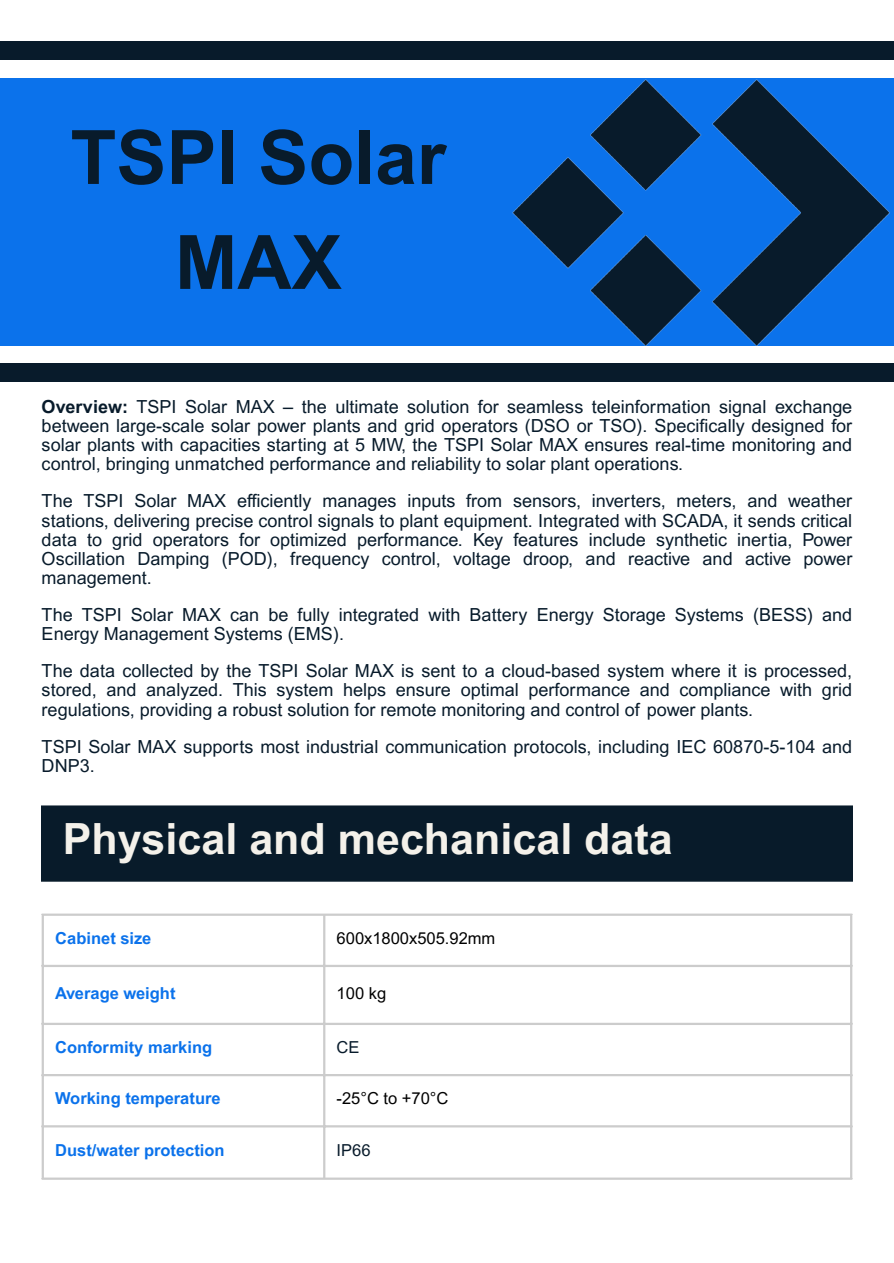
<style>
.page{position:relative;width:894px;height:1263px;background:#fff}
.page>*{position:absolute;margin:0;border:0;box-sizing:border-box;transform-origin:0 0}
.t1{font:700 75px/105px "Arial MT Pro";color:#081b2b;text-align:center}
.t2{font:700 43.05px "Arial MT Pro";color:#f4f1ea}
.t3{font:18px/19.2px "Arial MT Pro";color:#081b2b;text-align:justify}
.t4{font:700 16.5px "Arial MT Pro";color:#0b72eb}
.t5{font:16.5px "Arial MT Pro";color:#000}
.t6{font:16.5px "Arial MT Pro";color:#081b2b}
.s1{font-weight:700}
</style>
<div class="page">
<div style="left:0;top:42px;width:893px;height:18px;background:#081b2b"></div>
<div style="left:0;top:78px;width:893px;height:267px;background:#0b72eb"></div>
<img style="left:512px;top:79px;width:378px;height:266px">
<div style="left:0;top:363px;width:893px;height:18px;background:#081b2b"></div>
<div style="left:42px;top:805px;width:810px;height:77px;background:#081b2a"></div>
<hr style="left:42px;top:916px;width:2px;height:261px;background:#ccc">
<hr style="left:323px;top:916px;width:2px;height:261px;background:#ccc">
<hr style="left:849px;top:916px;width:3px;height:261px;background:#ccc">
<hr style="left:42px;top:914px;width:810px;height:2px;background:#ccc">
<hr style="left:42px;top:965px;width:810px;height:2px;background:#ccc">
<hr style="left:42px;top:1023px;width:810px;height:2px;background:#ccc">
<hr style="left:42px;top:1074px;width:810px;height:2px;background:#ccc">
<hr style="left:42px;top:1125px;width:810px;height:2px;background:#ccc">
<hr style="left:42px;top:1177px;width:810px;height:3px;background:#ccc">
<p class="t1" style="left:70px;top:114px;width:377px">TSPI Solar<br>MAX</p>
<h2 class="t3" style="left:42px;top:399px;width:811px"><span class="s1">Overview:</span> TSPI Solar MAX – the ultimate solution for seamless teleinformation signal exchange between large-scale solar power plants and grid operators (DSO or TSO). Specifically designed for solar plants with capacities starting at 5 MW, the TSPI Solar MAX ensures real-time monitoring and control, bringing unmatched performance and reliability to solar plant operations.</h2>
<p class="t3" style="left:42px;top:494px;width:811px">The TSPI Solar MAX efficiently manages inputs from sensors, inverters, meters, and weather stations, delivering precise control signals to plant equipment. Integrated with SCADA, it sends critical data to grid operators for optimized performance. Key features include synthetic inertia, Power Oscillation Damping (POD), frequency control, voltage droop, and reactive and active power management.</p>
<p class="t3" style="left:42px;top:607px;width:811px">The TSPI Solar MAX can be fully integrated with Battery Energy Storage Systems (BESS) and<br>Energy Management Systems (EMS).</p>
<p class="t3" style="left:42px;top:664px;width:811px">The data collected by the TSPI Solar MAX is sent to a cloud-based system where it is processed, stored, and analyzed. This system helps ensure optimal performance and compliance with grid regulations, providing a robust solution for remote monitoring and control of power plants.</p>
<p class="t3" style="left:42px;top:739px;width:811px">TSPI Solar MAX supports most industrial communication protocols, including IEC 60870-5-104 and<br>DNP3.</p>
<p class="t2" style="left:63px;top:823px;width:611px">Physical and mechanical data</p>
<p class="t4" style="left:55px;top:932px;width:98px">Cabinet size</p>
<p class="t5" style="left:336px;top:932px;width:160px">600x1800x505.92mm</p>
<p class="t4" style="left:55px;top:986px;width:122px">Average weight</p>
<p class="t5" style="left:336px;top:986px;width:51px">100 kg</p>
<p class="t4" style="left:55px;top:1041px;width:158px">Conformity marking</p>
<p class="t6" style="left:336px;top:1041px;width:24px">CE</p>
<p class="t4" style="left:55px;top:1092px;width:167px">Working temperature</p>
<p class="t5" style="left:336px;top:1092px;width:113px">-25°C to +70°C</p>
<p class="t4" style="left:55px;top:1144px;width:171px">Dust/water protection</p>
<p class="t6" style="left:336px;top:1144px;width:35px">IP66</p>
</div>
